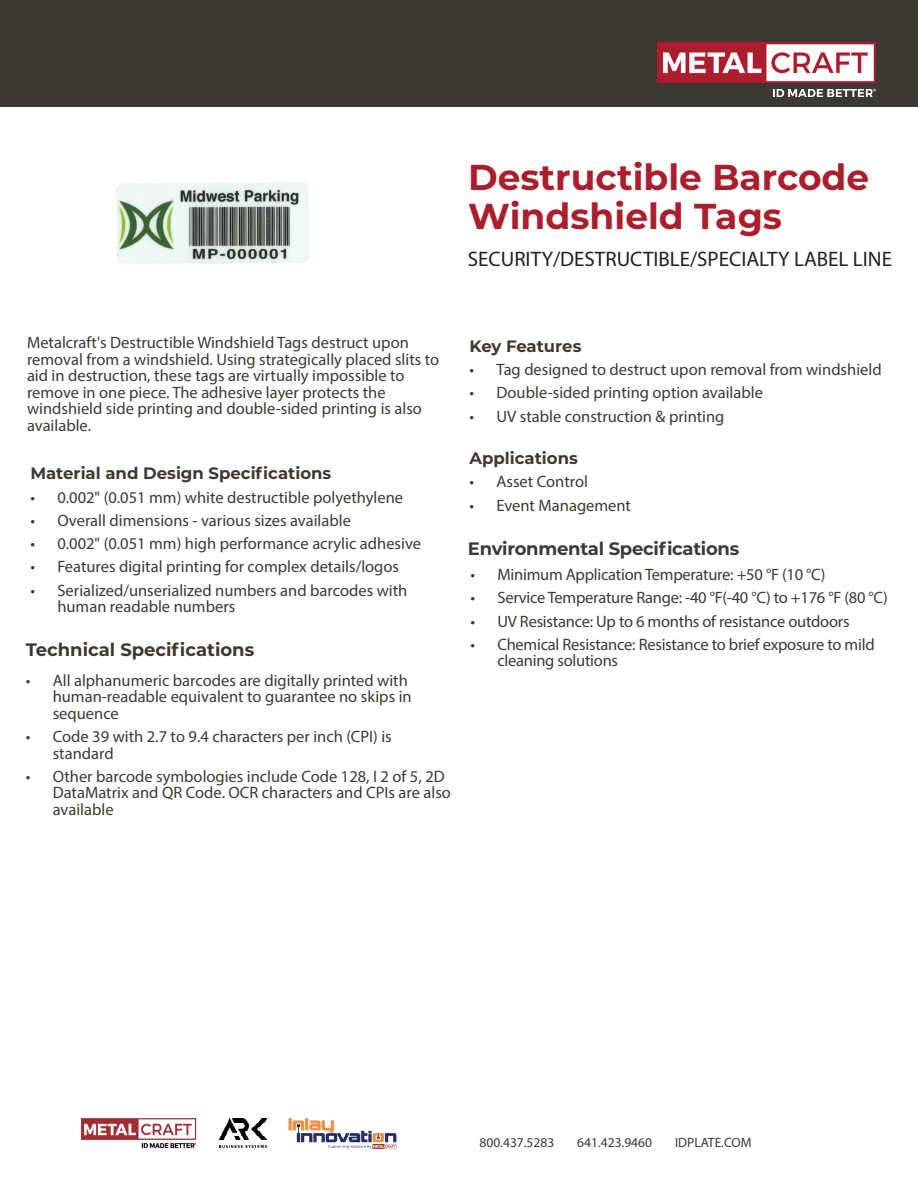
<style>
.page{position:relative;width:918px;height:1188px;background:#fff}
.page>*{position:absolute;margin:0;border:0;box-sizing:border-box;transform-origin:0 0}
.t1{font:700 36px/39px "Montserrat";color:#ab1e2c}
.t2{font:21px "Myriad Pro";color:#231f20}
.t3{font:700 18px "Montserrat";letter-spacing:-.015em;color:#3c3935}
.t4{font:16.5px/16.5px "Myriad Pro";color:#3c3935}
.t5{font:700 16.5px "Montserrat";color:#3c3935}
.t6{font:13.5px "Myriad Pro";color:#3c3935}
</style>
<div class="page">
<div style="left:0;top:0;width:918px;height:107px;background:#3c3935"></div>
<img style="left:81px;top:1118px;width:116px;height:31px">
<img style="left:288px;top:1118px;width:109px;height:31px">
<img style="left:219px;top:1119px;width:48px;height:29px">
<img style="left:116px;top:182px;width:193px;height:82px">
<img style="left:657px;top:42px;width:219px;height:55px">
<p class="t1" style="left:468px;top:156px;width:403px">Destructible Barcode<br>Windshield Tags</p>
<p class="t2" style="left:468px;top:246px;width:426px">SECURITY/DESTRUCTIBLE/SPECIALTY LABEL LINE</p>
<p class="t4" style="left:27px;top:334px;width:414px">Metalcraft's Destructible Windshield Tags destruct upon removal from a windshield. Using strategically placed slits to aid in destruction, these tags are virtually impossible to remove in one piece. The adhesive layer protects the windshield side printing and double-sided printing is also available.</p>
<p class="t5" style="left:470px;top:334px;width:113px">Key Features</p>
<p class="t4" style="left:470px;top:361px;width:414px">• Tag designed to destruct upon removal from windshield</p>
<p class="t4" style="left:470px;top:384px;width:295px">• Double-sided printing option available</p>
<p class="t4" style="left:470px;top:408px;width:256px">• UV stable construction &amp; printing</p>
<p class="t5" style="left:30px;top:462px;width:302px">Material and Design Specifications</p>
<p class="t4" style="left:30px;top:489px;width:374px">• 0.002" (0.051 mm) white destructible polyethylene</p>
<p class="t4" style="left:30px;top:512px;width:322px">• Overall dimensions - various sizes available</p>
<p class="t4" style="left:30px;top:535px;width:392px">• 0.002" (0.051 mm) high performance acrylic adhesive</p>
<p class="t4" style="left:30px;top:558px;width:370px">• Features digital printing for complex details/logos</p>
<p class="t4" style="left:57px;top:582px;width:351px;text-indent:-27px">• Serialized/unserialized numbers and barcodes with human readable numbers</p>
<p class="t3" style="left:26px;top:637px;width:230px">Technical Specifications</p>
<p class="t4" style="left:53px;top:672px;width:360px;text-indent:-27px">• All alphanumeric barcodes are digitally printed with human-readable equivalent to guarantee no skips in sequence</p>
<p class="t4" style="left:53px;top:728px;width:341px;text-indent:-27px">• Code 39 with 2.7 to 9.4 characters per inch (CPI) is standard</p>
<p class="t4" style="left:53px;top:768px;width:400px;text-indent:-27px">• Other barcode symbologies include Code 128, I 2 of 5, 2D<br>DataMatrix and QR Code. OCR characters and CPIs are also available</p>
<p class="t5" style="left:470px;top:446px;width:110px">Applications</p>
<p class="t4" style="left:470px;top:473px;width:120px">• Asset Control</p>
<p class="t4" style="left:470px;top:497px;width:163px">• Event Management</p>
<p class="t3" style="left:468px;top:536px;width:273px">Environmental Specifications</p>
<p class="t4" style="left:470px;top:566px;width:357px">• Minimum Application Temperature: +50 °F (10 °C)</p>
<p class="t4" style="left:470px;top:589px;width:419px">• Service Temperature Range: -40 °F(-40 °C) to +176 °F (80 °C)</p>
<p class="t4" style="left:470px;top:613px;width:381px">• UV Resistance: Up to 6 months of resistance outdoors</p>
<p class="t4" style="left:497px;top:636px;width:379px;text-indent:-27px">• Chemical Resistance: Resistance to brief exposure to mild cleaning solutions</p>
<p class="t6" style="left:480px;top:1134px;width:76px">800.437.5283</p>
<p class="t6" style="left:577px;top:1134px;width:76px">641.423.9460</p>
<p class="t6" style="left:675px;top:1134px;width:78px">IDPLATE.COM</p>
</div>
